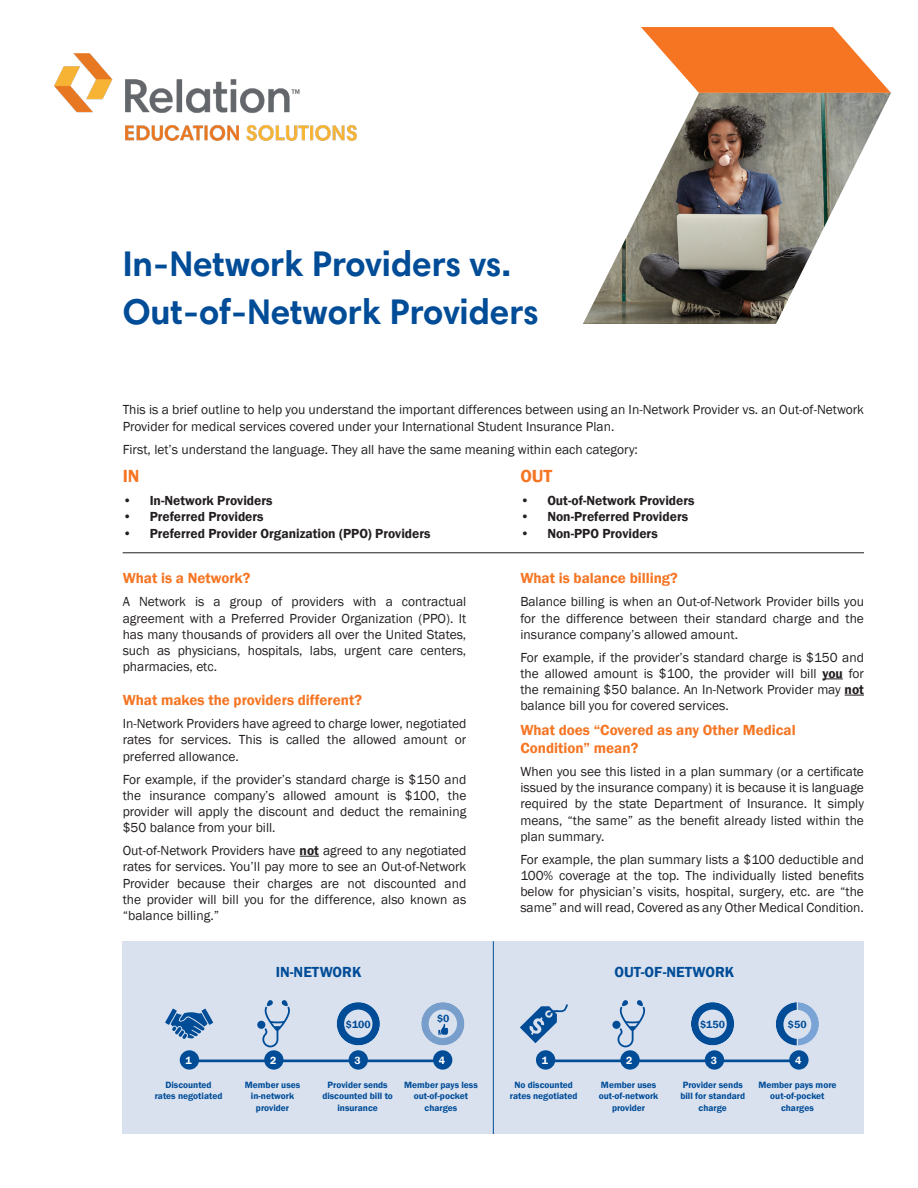
<style>
.page{position:relative;width:918px;height:1188px;background:#fff}
.page>*{position:absolute;margin:0;border:0;box-sizing:border-box;transform-origin:0 0}
.t1{font:700 36px/48px "Harmonia Sans Std";color:#004c97}
.t2{font:600 18px "Franklin Gothic";color:#f57523}
.t3{font:600 15px "Franklin Gothic";color:#f57523}
.t4{font:600 15px "Franklin Gothic";color:#004c97}
.t5{font:13.5px/16.2px "Franklin Gothic";color:#231f20}
.t6{font:600 13.5px "Franklin Gothic";color:#231f20}
.t7{font:600 10.65px "Franklin Gothic";color:#004c97}
.t8{font:600 10.65px "Franklin Gothic";color:#fff}
.t9{font:600 9.3px "Franklin Gothic";color:#004c97}
.s1{font-weight:600}
</style>
<div class="page">
<svg style="left:641px;top:27px;width:250px;height:66px"></svg>
<img style="left:583px;top:93px;width:308px;height:231px">
<div style="left:123px;top:941px;width:741px;height:193px;background:#d9e1ef"></div>
<hr style="left:493px;top:941px;width:1px;height:193px;background:#004c97">
<hr style="left:123px;top:552px;width:741px;height:1px;background:#231f20">
<svg style="left:300px;top:856px;width:19px;height:1px"></svg>
<svg style="left:822px;top:679px;width:21px;height:1px"></svg>
<svg style="left:845px;top:695px;width:19px;height:1px"></svg>
<img style="left:54px;top:54px;width:303px;height:87px">
<hr style="left:188px;top:1060px;width:256px;height:2px;background:#004c97">
<div style="left:180px;top:1050px;width:19px;height:20px;background:#004c97;border-radius:50%"></div>
<div style="left:264px;top:1050px;width:20px;height:20px;background:#004c97;border-radius:50%"></div>
<div style="left:349px;top:1050px;width:19px;height:20px;background:#004c97;border-radius:50%"></div>
<div style="left:433px;top:1050px;width:19px;height:20px;background:#004c97;border-radius:50%"></div>
<div style="left:257px;top:1021px;width:8px;height:8px;background:#004c97;border-radius:50%"></div>
<svg style="left:262px;top:1000px;width:28px;height:47px"></svg>
<svg style="left:165px;top:1009px;width:48px;height:30px"></svg>
<svg style="left:337px;top:1002px;width:43px;height:43px"></svg>
<svg style="left:421px;top:1002px;width:43px;height:43px"></svg>
<svg style="left:691px;top:1002px;width:43px;height:43px"></svg>
<hr style="left:544px;top:1060px;width:256px;height:2px;background:#004c97">
<div style="left:536px;top:1050px;width:19px;height:20px;background:#004c97;border-radius:50%"></div>
<div style="left:620px;top:1050px;width:20px;height:20px;background:#004c97;border-radius:50%"></div>
<div style="left:705px;top:1050px;width:19px;height:20px;background:#004c97;border-radius:50%"></div>
<div style="left:789px;top:1050px;width:20px;height:20px;background:#004c97;border-radius:50%"></div>
<svg style="left:776px;top:1002px;width:43px;height:43px"></svg>
<svg style="left:520px;top:1004px;width:48px;height:39px"></svg>
<svg style="left:618px;top:1000px;width:27px;height:47px"></svg>
<div style="left:612px;top:1021px;width:9px;height:8px;background:#004c97;border-radius:50%"></div>
<h1 class="t1" style="left:123px;top:239px;width:418px">In-Network Providers vs.<br>Out-of-Network Providers</h1>
<p class="t5" style="left:123px;top:402px;width:743px">This is a brief outline to help you understand the important differences between using an In-Network Provider vs. an Out-of-Network<br>Provider for medical services covered under your International Student Insurance Plan.</p>
<p class="t5" style="left:123px;top:441px;width:517px">First, let’s understand the language. They all have the same meaning within each category:</p>
<h2 class="t2" style="left:123px;top:465px;width:18px">IN</h2>
<h2 class="t2" style="left:520px;top:465px;width:33px">OUT</h2>
<p class="t6" style="left:123px;top:492px;width:151px">• In-Network Providers</p>
<p class="t6" style="left:520px;top:492px;width:176px">• Out-of-Network Providers</p>
<p class="t6" style="left:123px;top:508px;width:143px">• Preferred Providers</p>
<p class="t6" style="left:520px;top:508px;width:169px">• Non-Preferred Providers</p>
<p class="t6" style="left:123px;top:525px;width:309px">• Preferred Provider Organization (PPO) Providers</p>
<p class="t6" style="left:520px;top:525px;width:139px">• Non-PPO Providers</p>
<p class="t3" style="left:123px;top:569px;width:129px">What is a Network?</p>
<p class="t3" style="left:520px;top:569px;width:159px">What is balance billing?</p>
<p class="t5" style="left:123px;top:594px;width:345px">A Network is a group of providers with a contractual</p>
<p class="t5" style="left:520px;top:594px;width:345px">Balance billing is when an Out-of-Network Provider bills you</p>
<p class="t5" style="left:123px;top:610px;width:345px">agreement with a Preferred Provider Organization (PPO). It</p>
<p class="t5" style="left:520px;top:610px;width:345px">for the difference between their standard charge and the</p>
<p class="t5" style="left:123px;top:626px;width:345px">has many thousands of providers all over the United States,</p>
<p class="t5" style="left:520px;top:626px;width:219px">insurance company’s allowed amount.</p>
<p class="t5" style="left:123px;top:643px;width:345px">such as physicians, hospitals, labs, urgent care centers,</p>
<p class="t5" style="left:520px;top:649px;width:345px">For example, if the provider’s standard charge is $150 and</p>
<p class="t5" style="left:123px;top:659px;width:96px">pharmacies, etc.</p>
<p class="t5" style="left:520px;top:666px;width:345px">the allowed amount is $100, the provider will bill <span class="s1">you</span> for the remaining $50 balance. An In-Network Provider may <span class="s1">not</span></p>
<p class="t3" style="left:123px;top:691px;width:241px">What makes the providers different?</p>
<p class="t5" style="left:520px;top:698px;width:210px">balance bill you for covered services.</p>
<p class="t5" style="left:123px;top:716px;width:345px">In-Network Providers have agreed to charge lower, negotiated</p>
<p class="t3" style="left:520px;top:721px;width:277px">What does “Covered as any Other Medical</p>
<p class="t5" style="left:123px;top:732px;width:345px">rates for services. This is called the allowed amount or</p>
<p class="t3" style="left:520px;top:739px;width:119px">Condition” mean?</p>
<p class="t5" style="left:123px;top:748px;width:118px">preferred allowance.</p>
<p class="t5" style="left:520px;top:764px;width:345px">When you see this listed in a plan summary (or a certificate</p>
<p class="t5" style="left:123px;top:771px;width:345px">For example, if the provider’s standard charge is $150 and</p>
<p class="t5" style="left:520px;top:780px;width:345px">issued by the insurance company) it is because it is language</p>
<p class="t5" style="left:123px;top:788px;width:345px">the insurance company’s allowed amount is $100, the</p>
<p class="t5" style="left:520px;top:796px;width:345px">required by the state Department of Insurance. It simply</p>
<p class="t5" style="left:123px;top:804px;width:345px">provider will apply the discount and deduct the remaining</p>
<p class="t5" style="left:520px;top:812px;width:345px">means, “the same” as the benefit already listed within the</p>
<p class="t5" style="left:123px;top:820px;width:154px">$50 balance from your bill.</p>
<p class="t5" style="left:520px;top:828px;width:86px">plan summary.</p>
<p class="t5" style="left:123px;top:843px;width:345px">Out-of-Network Providers have <span class="s1">not</span> agreed to any negotiated</p>
<p class="t5" style="left:123px;top:859px;width:345px">rates for services. You’ll pay more to see an Out-of-Network</p>
<p class="t5" style="left:123px;top:875px;width:345px">Provider because their charges are not discounted and</p>
<p class="t5" style="left:123px;top:891px;width:345px">the provider will bill you for the difference, also known as</p>
<p class="t5" style="left:123px;top:908px;width:98px">“balance billing.”</p>
<p class="t5" style="left:520px;top:851px;width:345px">For example, the plan summary lists a $100 deductible and</p>
<p class="t5" style="left:520px;top:868px;width:345px">100% coverage at the top. The individually listed benefits</p>
<p class="t5" style="left:520px;top:884px;width:345px">below for physician’s visits, hospital, surgery, etc. are “the</p>
<p class="t5" style="left:520px;top:900px;width:345px">same” and will read, Covered as any Other Medical Condition.</p>
<p class="t4" style="left:276px;top:962px;width:87px">IN-NETWORK</p>
<p class="t4" style="left:614px;top:962px;width:121px">OUT-OF-NETWORK</p>
<p class="t7" style="left:437px;top:1012px;width:14px">$0</p>
<p class="t7" style="left:346px;top:1017px;width:26px">$100</p>
<p class="t7" style="left:700px;top:1017px;width:27px">$150</p>
<p class="t7" style="left:788px;top:1017px;width:20px">$50</p>
<p class="t8" style="left:542px;top:1054px;width:8px">1</p>
<p class="t8" style="left:626px;top:1054px;width:8px">2</p>
<p class="t8" style="left:711px;top:1054px;width:8px">3</p>
<p class="t8" style="left:795px;top:1054px;width:8px">4</p>
<p class="t9" style="left:514px;top:1079px;width:60px">No discounted</p>
<p class="t9" style="left:601px;top:1079px;width:57px">Member uses</p>
<p class="t9" style="left:683px;top:1079px;width:62px">Provider sends</p>
<p class="t9" style="left:758px;top:1079px;width:80px">Member pays more</p>
<p class="t9" style="left:510px;top:1091px;width:69px">rates negotiated</p>
<p class="t9" style="left:599px;top:1091px;width:61px">out-of-network</p>
<p class="t9" style="left:680px;top:1091px;width:66px">bill for standard</p>
<p class="t9" style="left:770px;top:1091px;width:56px">out-of-pocket</p>
<p class="t9" style="left:612px;top:1102px;width:35px">provider</p>
<p class="t9" style="left:699px;top:1102px;width:30px">charge</p>
<p class="t9" style="left:781px;top:1102px;width:34px">charges</p>
<p class="t8" style="left:186px;top:1054px;width:8px">1</p>
<p class="t8" style="left:270px;top:1054px;width:8px">2</p>
<p class="t8" style="left:354px;top:1054px;width:8px">3</p>
<p class="t8" style="left:439px;top:1054px;width:8px">4</p>
<p class="t9" style="left:165px;top:1079px;width:48px">Discounted</p>
<p class="t9" style="left:245px;top:1079px;width:57px">Member uses</p>
<p class="t9" style="left:328px;top:1079px;width:62px">Provider sends</p>
<p class="t9" style="left:404px;top:1079px;width:75px">Member pays less</p>
<p class="t9" style="left:155px;top:1091px;width:69px">rates negotiated</p>
<p class="t9" style="left:251px;top:1091px;width:45px">in-network</p>
<p class="t9" style="left:322px;top:1091px;width:72px">discounted bill to</p>
<p class="t9" style="left:414px;top:1091px;width:56px">out-of-pocket</p>
<p class="t9" style="left:256px;top:1102px;width:35px">provider</p>
<p class="t9" style="left:338px;top:1102px;width:42px">insurance</p>
<p class="t9" style="left:425px;top:1102px;width:34px">charges</p>
</div>
